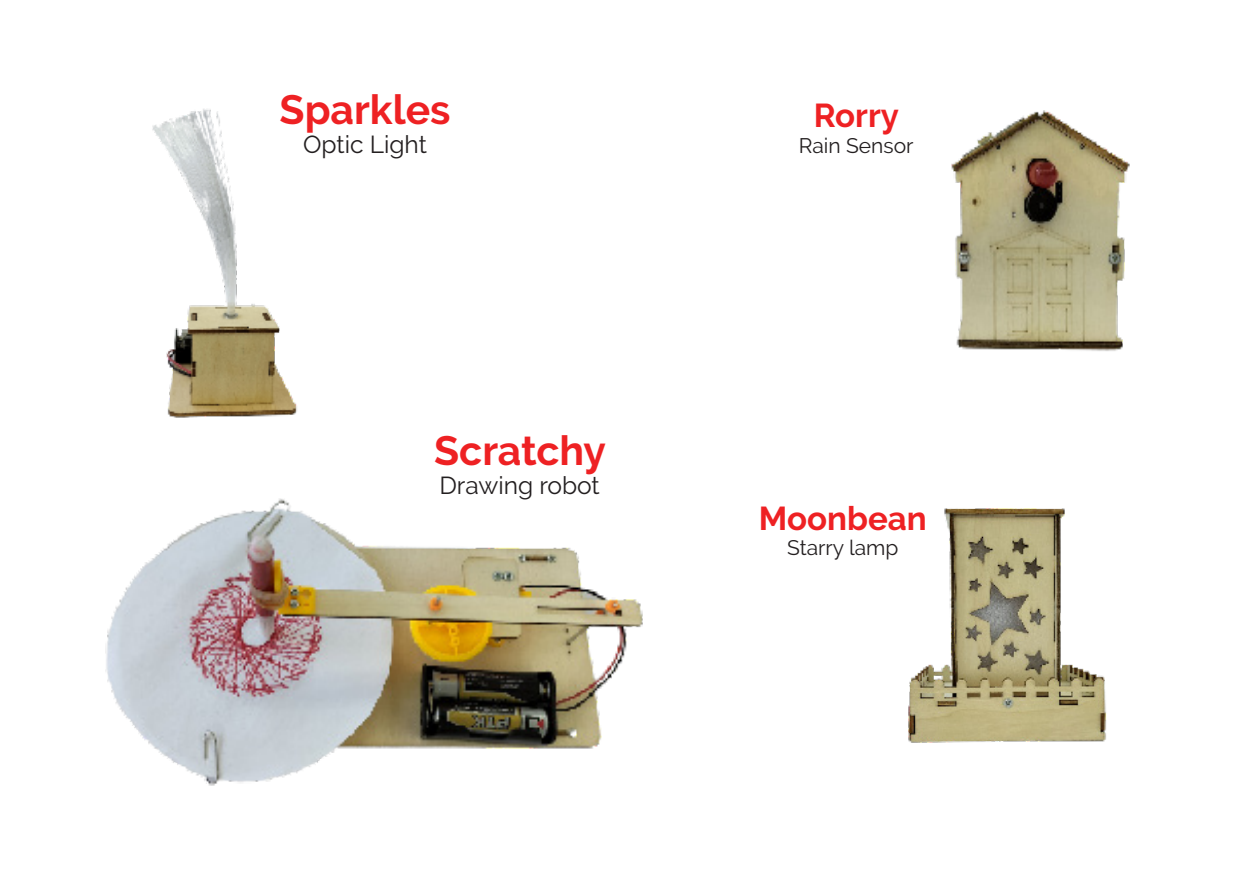
<style>
.page{position:relative;width:1259px;height:893px;background:#fff}
.page>*{position:absolute;margin:0;border:0;box-sizing:border-box;transform-origin:0 0}
.t1{font:700 40.8px "Raleway";color:#ee2123}
.t2{font:700 33px "Raleway";color:#ee2123}
.t3{font:24.6px "Raleway";color:#231f20}
.t4{font:21px "Raleway";color:#231f20}
</style>
<div class="page">
<img style="left:152px;top:109px;width:145px;height:309px">
<img style="left:951px;top:110px;width:179px;height:241px">
<img style="left:105px;top:498px;width:538px;height:288px">
<img style="left:908px;top:508px;width:199px;height:235px">
<p class="t1" style="left:280px;top:86px;width:172px">Sparkles</p>
<p class="t3" style="left:303px;top:130px;width:125px">Optic Light</p>
<p class="t1" style="left:434px;top:427px;width:173px">Scratchy</p>
<p class="t3" style="left:439px;top:471px;width:162px">Drawing robot</p>
<p class="t2" style="left:814px;top:97px;width:87px">Rorry</p>
<p class="t4" style="left:799px;top:133px;width:116px">Rain Sensor</p>
<p class="t2" style="left:759px;top:500px;width:169px">Moonbean</p>
<p class="t4" style="left:787px;top:536px;width:113px">Starry lamp</p>
</div>
